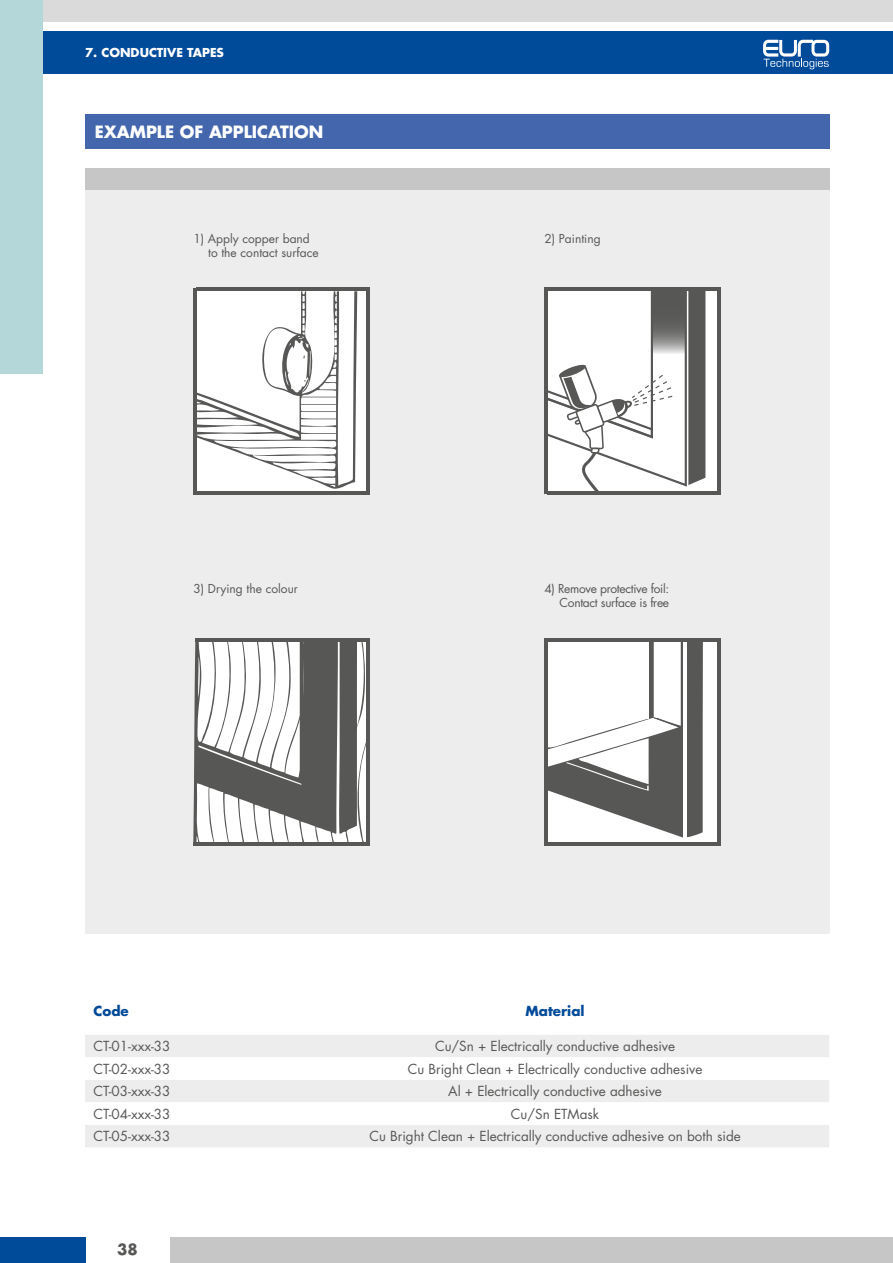
<style>
.page{position:relative;width:893px;height:1263px;background:#fff}
.page>*{position:absolute;margin:0;border:0;box-sizing:border-box;transform-origin:0 0}
.t1{font:700 16.5px "Futura";color:#fff}
.t2{font:700 15px "Futura";color:#575756}
.t3{font:13.5px "Futura";color:#575756}
.t4{font:700 13.5px "Futura";color:#004a9a}
.t5{font:12px/14.4px "Futura";color:#575756}
.t6{font:12px/14.4px "Futura";letter-spacing:-.025em;color:#575756;text-align:right}
.t7{font:700 12px "Futura";color:#fff}
</style>
<div class="page">
<div style="left:0;top:31px;width:893px;height:43px;background:#004a9a"></div>
<div style="left:0;top:1237px;width:85px;height:26px;background:#004a9a"></div>
<div style="left:170px;top:1237px;width:723px;height:26px;background:#c6c6c6"></div>
<div style="left:0;top:0;width:893px;height:21px;background:#dadada"></div>
<svg style="left:763px;top:40px;width:66px;height:29px"></svg>
<div style="left:0;top:0;width:43px;height:373px;background:#b4d8da"></div>
<div style="left:85px;top:189px;width:744px;height:744px;background:#ededed"></div>
<div style="left:544px;top:288px;width:177px;height:206px;background:#fff"></div>
<svg style="left:544px;top:287px;width:161px;height:208px"></svg>
<hr style="left:544px;top:288px;width:4px;height:206px;background:#575756">
<hr style="left:548px;top:288px;width:173px;height:3px;background:#575756">
<hr style="left:548px;top:491px;width:173px;height:3px;background:#575756">
<hr style="left:718px;top:288px;width:3px;height:206px;background:#575756">
<div style="left:193px;top:288px;width:177px;height:206px;background:#fff"></div>
<hr style="left:193px;top:288px;width:4px;height:206px;background:#575756">
<hr style="left:197px;top:288px;width:173px;height:3px;background:#575756">
<hr style="left:197px;top:491px;width:173px;height:3px;background:#575756">
<hr style="left:367px;top:288px;width:3px;height:206px;background:#575756">
<svg style="left:197px;top:291px;width:160px;height:198px"></svg>
<div style="left:85px;top:168px;width:744px;height:21px;background:#c6c6c6"></div>
<div style="left:85px;top:115px;width:744px;height:34px;background:#4366ad"></div>
<hr style="left:193px;top:842px;width:177px;height:3px;background:#575756">
<svg style="left:193px;top:639px;width:177px;height:203px;background:#aaa"></svg>
<div style="left:544px;top:639px;width:177px;height:206px;background:#fff"></div>
<hr style="left:718px;top:639px;width:3px;height:206px;background:#575756">
<hr style="left:544px;top:639px;width:4px;height:206px;background:#575756">
<hr style="left:544px;top:639px;width:177px;height:3px;background:#575756">
<hr style="left:544px;top:842px;width:177px;height:3px;background:#575756">
<svg style="left:548px;top:642px;width:155px;height:196px"></svg>
<div style="left:85px;top:1035px;width:744px;height:112px;background:#ededed"></div>
<svg style="left:85px;top:1057px;width:744px;height:68px"></svg>
<p class="t7" style="left:85px;top:44px;width:140px">7. CONDUCTIVE TAPES</p>
<p class="t1" style="left:95px;top:121px;width:230px">EXAMPLE OF APPLICATION</p>
<p class="t5" style="left:208px;top:231px;width:112px;text-indent:-15px">1) Apply copper band to the contact surface</p>
<p class="t5" style="left:544px;top:231px;width:58px">2) Painting</p>
<p class="t5" style="left:193px;top:581px;width:106px">3) Drying the colour</p>
<p class="t6" style="left:544px;top:581px;width:126px">4) Remove protective foil:<br>Contact surface is free</p>
<p class="t4" style="left:94px;top:1002px;width:37px">Code</p>
<p class="t4" style="left:526px;top:1002px;width:61px">Material</p>
<p class="t3" style="left:94px;top:1037px;width:79px">CT-01-xxx-33</p>
<p class="t3" style="left:435px;top:1037px;width:242px">Cu/Sn + Electrically conductive adhesive</p>
<p class="t3" style="left:94px;top:1060px;width:79px">CT-02-xxx-33</p>
<p class="t3" style="left:408px;top:1060px;width:296px">Cu Bright Clean + Electrically conductive adhesive</p>
<p class="t3" style="left:94px;top:1082px;width:79px">CT-03-xxx-33</p>
<p class="t3" style="left:448px;top:1082px;width:215px">Al + Electrically conductive adhesive</p>
<p class="t3" style="left:94px;top:1105px;width:79px">CT-04-xxx-33</p>
<p class="t3" style="left:511px;top:1105px;width:90px">Cu/Sn ETMask</p>
<p class="t3" style="left:94px;top:1127px;width:79px">CT-05-xxx-33</p>
<p class="t3" style="left:369px;top:1127px;width:373px">Cu Bright Clean + Electrically conductive adhesive on both side</p>
<p class="t2" style="left:117px;top:1239px;width:22px">38</p>
</div>
